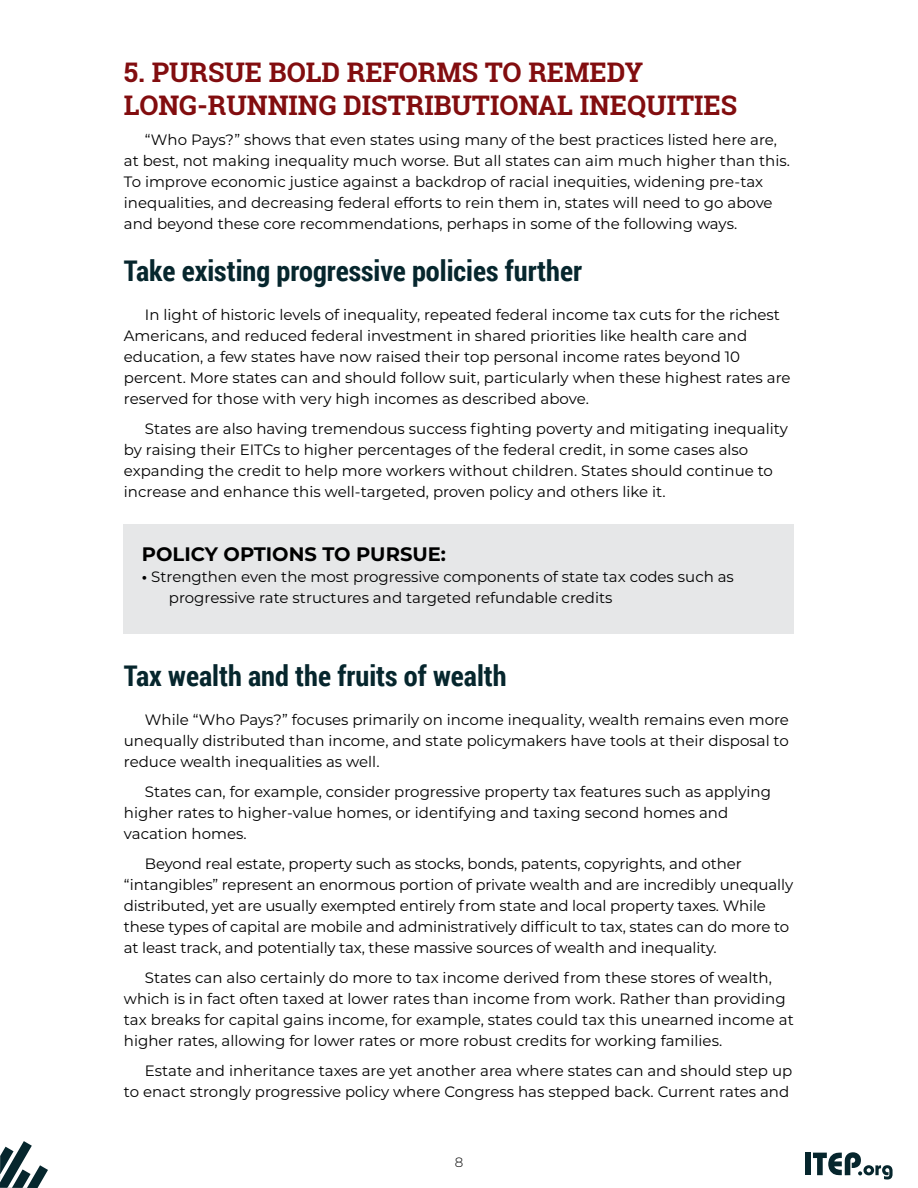
<style>
.page{position:relative;width:918px;height:1188px;background:#fff}
.page>*{position:absolute;margin:0;border:0;box-sizing:border-box;transform-origin:0 0}
.Section_Header_Sans{font:700 28.5px "Roboto Condensed";color:#06262d}
.Section_Header_Serif{font:700 27px/32.4px "Roboto Slab";color:#820d0f}
.Body{font:700 19.5px "Montserrat";color:#000}
.Body-2{font:15px/21px "Montserrat";color:#000}
.t1{font:300 13.5px "Montserrat";color:#000}
.s1{font-weight:700}
</style>
<div class="page">
<svg style="left:0;top:1141px;width:48px;height:47px"></svg>
<div style="left:805px;top:1153px;width:6px;height:22px;background:#06262d"></div>
<svg style="left:813px;top:1152px;width:80px;height:28px"></svg>
<div style="left:124px;top:524px;width:670px;height:110px;background:#e6e7e8"></div>
<p class="Section_Header_Serif" style="left:124px;top:56px;width:615px">5. PURSUE BOLD REFORMS TO REMEDY<br>LONG-RUNNING DISTRIBUTIONAL INEQUITIES</p>
<p class="Body-2" style="left:124px;top:128px;width:668px;text-indent:21px">“Who Pays?” shows that even states using many of the best practices listed here are, at best, not making inequality much worse. But all states can aim much higher than this.<br>To improve economic justice against a backdrop of racial inequities, widening pre-tax inequalities, and decreasing federal efforts to rein them in, states will need to go above and beyond these core recommendations, perhaps in some of the following ways.</p>
<p class="Section_Header_Sans" style="left:124px;top:251px;width:460px">Take existing progressive policies further</p>
<p class="Body-2" style="left:124px;top:304px;width:668px;text-indent:21px">In light of historic levels of inequality, repeated federal income tax cuts for the richest Americans, and reduced federal investment in shared priorities like health care and education, a few states have now raised their top personal income rates beyond 10 percent. More states can and should follow suit, particularly when these highest rates are reserved for those with very high incomes as described above.</p>
<p class="Body-2" style="left:124px;top:418px;width:665px;text-indent:21px">States are also having tremendous success fighting poverty and mitigating inequality by raising their EITCs to higher percentages of the federal credit, in some cases also expanding the credit to help more workers without children. States should continue to increase and enhance this well-targeted, proven policy and others like it.</p>
<p class="Body" style="left:142px;top:540px;width:306px">POLICY OPTIONS TO PURSUE:</p>
<p class="Body-2" style="left:169px;top:565px;width:567px;text-indent:-27px"><span class="s1">•</span> Strengthen even the most progressive components of state tax codes such as progressive rate structures and targeted refundable credits</p>
<p class="Section_Header_Sans" style="left:124px;top:656px;width:384px">Tax wealth and the fruits of wealth</p>
<p class="Body-2" style="left:124px;top:709px;width:667px;text-align:justify;text-indent:21px">While “Who Pays?” focuses primarily on income inequality, wealth remains even more unequally distributed than income, and state policymakers have tools at their disposal to reduce wealth inequalities as well.</p>
<p class="Body-2" style="left:124px;top:781px;width:649px;text-indent:21px">States can, for example, consider progressive property tax features such as applying higher rates to higher-value homes, or identifying and taxing second homes and vacation homes.</p>
<p class="Body-2" style="left:124px;top:853px;width:671px;text-indent:21px">Beyond real estate, property such as stocks, bonds, patents, copyrights, and other “intangibles” represent an enormous portion of private wealth and are incredibly unequally distributed, yet are usually exempted entirely from state and local property taxes. While these types of capital are mobile and administratively difficult to tax, states can do more to at least track, and potentially tax, these massive sources of wealth and inequality.</p>
<p class="Body-2" style="left:124px;top:967px;width:671px;text-indent:21px">States can also certainly do more to tax income derived from these stores of wealth, which is in fact often taxed at lower rates than income from work. Rather than providing tax breaks for capital gains income, for example, states could tax this unearned income at higher rates, allowing for lower rates or more robust credits for working families.</p>
<p class="Body-2" style="left:124px;top:1060px;width:670px;text-align:right">Estate and inheritance taxes are yet another area where states can and should step up<br>to enact strongly progressive policy where Congress has stepped back. Current rates and</p>
<p class="t1" style="left:455px;top:1153px;width:10px">8</p>
</div>
